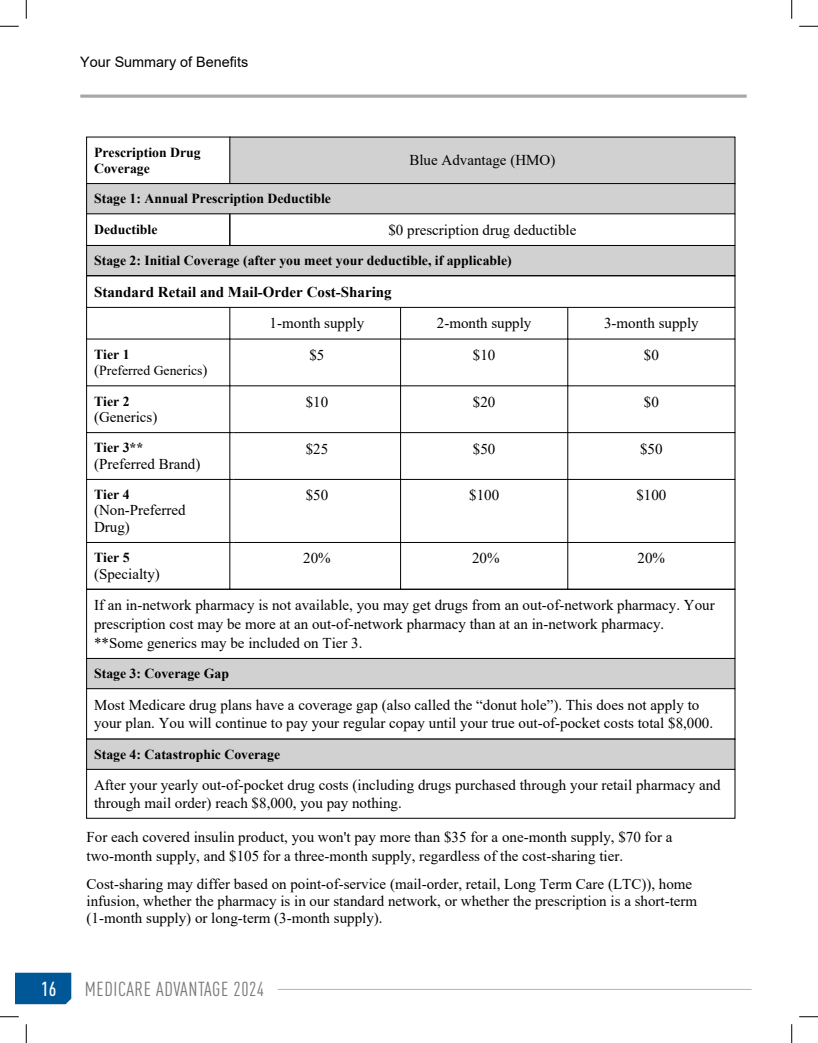
<style>
.page{position:relative;width:818px;height:1043px;background:#fff}
.page>*{position:absolute;margin:0;border:0;box-sizing:border-box;transform-origin:0 0}
.t1{font:condensed 20px "DINOT";letter-spacing:.03em;color:#76787b}
.t2{font:500 condensed 20px "DINOT";color:#fff}
.t3{font:15px/18.8px "Times New Roman";color:#000}
.t4{font:700 15px/31.6px "Times New Roman";color:#000}
.t5{font:14.38px "Arial";color:#000}
.t6{font:700 13.75px/16.2px "Times New Roman";color:#000}
.t7{font:13.75px/16.2px "Times New Roman";color:#000}
.s1{font-weight:400}
.s2{font-weight:700}
.s3{font-size:15px}
</style>
<div class="page">
<div style="left:15px;top:972px;width:56px;height:32px;background:#005798"></div>
<hr style="left:278px;top:989px;width:473px;height:1px;background:#b2b3b7">
<svg style="left:80px;top:94px;width:666px;height:4px;background:#b9b9b9"></svg>
<div style="left:230px;top:137px;width:505px;height:46px;background:#d1d1d1"></div>
<div style="left:87px;top:183px;width:648px;height:31px;background:#d1d1d1"></div>
<div style="left:86px;top:183px;width:649px;height:31px;border:1px solid #000"></div>
<hr style="left:734px;top:214px;width:1px;height:31px;background:#000">
<hr style="left:229px;top:214px;width:1px;height:31px;background:#000">
<div style="left:87px;top:245px;width:648px;height:31px;background:#d1d1d1"></div>
<div style="left:86px;top:245px;width:649px;height:31px;border:1px solid #000"></div>
<div style="left:86px;top:275px;width:649px;height:33px;border:1px solid #000"></div>
<div style="left:86px;top:307px;width:144px;height:32px;border:1px solid #000"></div>
<div style="left:86px;top:432px;width:144px;height:48px;border:1px solid #000"></div>
<div style="left:86px;top:479px;width:144px;height:64px;border:1px solid #000"></div>
<div style="left:86px;top:542px;width:144px;height:47px;border:1px solid #000"></div>
<svg style="left:230px;top:307px;width:505px;height:282px"></svg>
<div style="left:86px;top:589px;width:649px;height:69px;border:1px solid #000"></div>
<div style="left:87px;top:658px;width:648px;height:30px;background:#d1d1d1"></div>
<div style="left:86px;top:658px;width:649px;height:31px;border:1px solid #000"></div>
<div style="left:86px;top:688px;width:649px;height:51px;border:1px solid #000"></div>
<div style="left:87px;top:739px;width:648px;height:30px;background:#d1d1d1"></div>
<div style="left:86px;top:769px;width:649px;height:49px;border:1px solid #000"></div>
<svg style="left:0;top:25px;width:19px;height:2px"></svg>
<svg style="left:799px;top:25px;width:19px;height:2px"></svg>
<svg style="left:0;top:1016px;width:19px;height:1px"></svg>
<svg style="left:799px;top:1016px;width:19px;height:1px"></svg>
<svg style="left:25px;top:0;width:2px;height:19px"></svg>
<svg style="left:25px;top:1024px;width:2px;height:18px"></svg>
<svg style="left:791px;top:0;width:1px;height:19px"></svg>
<svg style="left:791px;top:1024px;width:1px;height:18px"></svg>
<p class="t5" style="left:80px;top:52px;width:169px">Your Summary of Benefits</p>
<p class="t6" style="left:94px;top:144px;width:108px">Prescription Drug<br>Coverage</p>
<p class="t3" style="left:409px;top:150px;width:147px">Blue Advantage (HMO)</p>
<p class="t6" style="left:94px;top:190px;width:238px">Stage 1: Annual Prescription Deductible</p>
<p class="t6" style="left:94px;top:220px;width:65px">Deductible</p>
<p class="t3" style="left:388px;top:220px;width:189px">$0 prescription drug deductible</p>
<p class="t6" style="left:94px;top:252px;width:419px">Stage 2: Initial Coverage (after you meet your deductible, if applicable)</p>
<p class="t4" style="left:269px;top:275px;width:124px;text-indent:-175px">Standard Retail and Mail-Order Cost-Sharing<br><span class="s1">1-month supply</span></p>
<p class="t3" style="left:437px;top:313px;width:96px">2-month supply</p>
<p class="t3" style="left:604px;top:313px;width:96px">3-month supply</p>
<p class="t7" style="left:94px;top:345px;width:115px"><span class="s2">Tier 1<br></span><span class="s3">(</span>Preferred Generics<span class="s3">)</span></p>
<p class="t3" style="left:309px;top:345px;width:16px">$5</p>
<p class="t3" style="left:473px;top:345px;width:24px">$10</p>
<p class="t3" style="left:643px;top:345px;width:16px">$0</p>
<p class="t6" style="left:94px;top:392px;width:37px">Tier 2</p>
<p class="t3" style="left:94px;top:407px;width:65px">(Generics)</p>
<p class="t3" style="left:306px;top:392px;width:24px">$10</p>
<p class="t3" style="left:473px;top:392px;width:24px">$20</p>
<p class="t3" style="left:643px;top:392px;width:16px">$0</p>
<p class="t6" style="left:94px;top:439px;width:51px">Tier 3**</p>
<p class="t3" style="left:94px;top:454px;width:108px">(Preferred Brand)</p>
<p class="t6" style="left:94px;top:486px;width:37px">Tier 4</p>
<p class="t3" style="left:94px;top:502px;width:93px;line-height:16.2px">(Non-Preferred<br>Drug)</p>
<p class="t3" style="left:306px;top:438px;width:24px">$25</p>
<p class="t3" style="left:473px;top:438px;width:24px">$50</p>
<p class="t3" style="left:640px;top:438px;width:24px">$50</p>
<p class="t3" style="left:306px;top:485px;width:24px">$50</p>
<p class="t3" style="left:469px;top:485px;width:31px">$100</p>
<p class="t3" style="left:636px;top:485px;width:31px">$100</p>
<p class="t3" style="left:303px;top:548px;width:29px">20%</p>
<p class="t3" style="left:472px;top:548px;width:29px">20%</p>
<p class="t3" style="left:637px;top:548px;width:29px">20%</p>
<p class="t6" style="left:94px;top:549px;width:37px">Tier 5</p>
<p class="t3" style="left:94px;top:557px;width:622px;line-height:31.6px">(Specialty)<br>If an in-network pharmacy is not available, you may get drugs from an out-of-network pharmacy. Your</p>
<p class="t3" style="left:94px;top:614px;width:571px">prescription cost may be more at an out-of-network pharmacy than at an in-network pharmacy. **Some generics may be included on Tier 3.</p>
<p class="t6" style="left:94px;top:665px;width:136px">Stage 3: Coverage Gap</p>
<p class="t3" style="left:94px;top:694px;width:620px">Most Medicare drug plans have a coverage gap (also called the “donut hole”). This does not apply to your plan. You will continue to pay your regular copay until your true out-of-pocket costs total $8,000.</p>
<p class="t6" style="left:94px;top:745px;width:187px">Stage 4: Catastrophic Coverage</p>
<p class="t3" style="left:94px;top:776px;width:628px;line-height:17.2px">After your yearly out-of-pocket drug costs (including drugs purchased through your retail pharmacy and through mail order) reach $8,000, you pay nothing.</p>
<p class="t3" style="left:87px;top:827px;width:587px">For each covered insulin product, you won't pay more than $35 for a one-month supply, $70 for a two-month supply, and $105 for a three-month supply, regardless of the cost-sharing tier.</p>
<p class="t3" style="left:87px;top:874px;width:612px;line-height:17.2px">Cost-sharing may differ based on point-of-service (mail-order, retail, Long Term Care (LTC)), home infusion, whether the pharmacy is in our standard network, or whether the prescription is a short-term (1-month supply) or long-term (3-month supply).</p>
<h1 class="t2" style="left:41px;top:974px;width:17px">16</h1>
<h1 class="t1" style="left:85px;top:975px;width:181px">MEDICARE ADVANTAGE 2024</h1>
</div>
